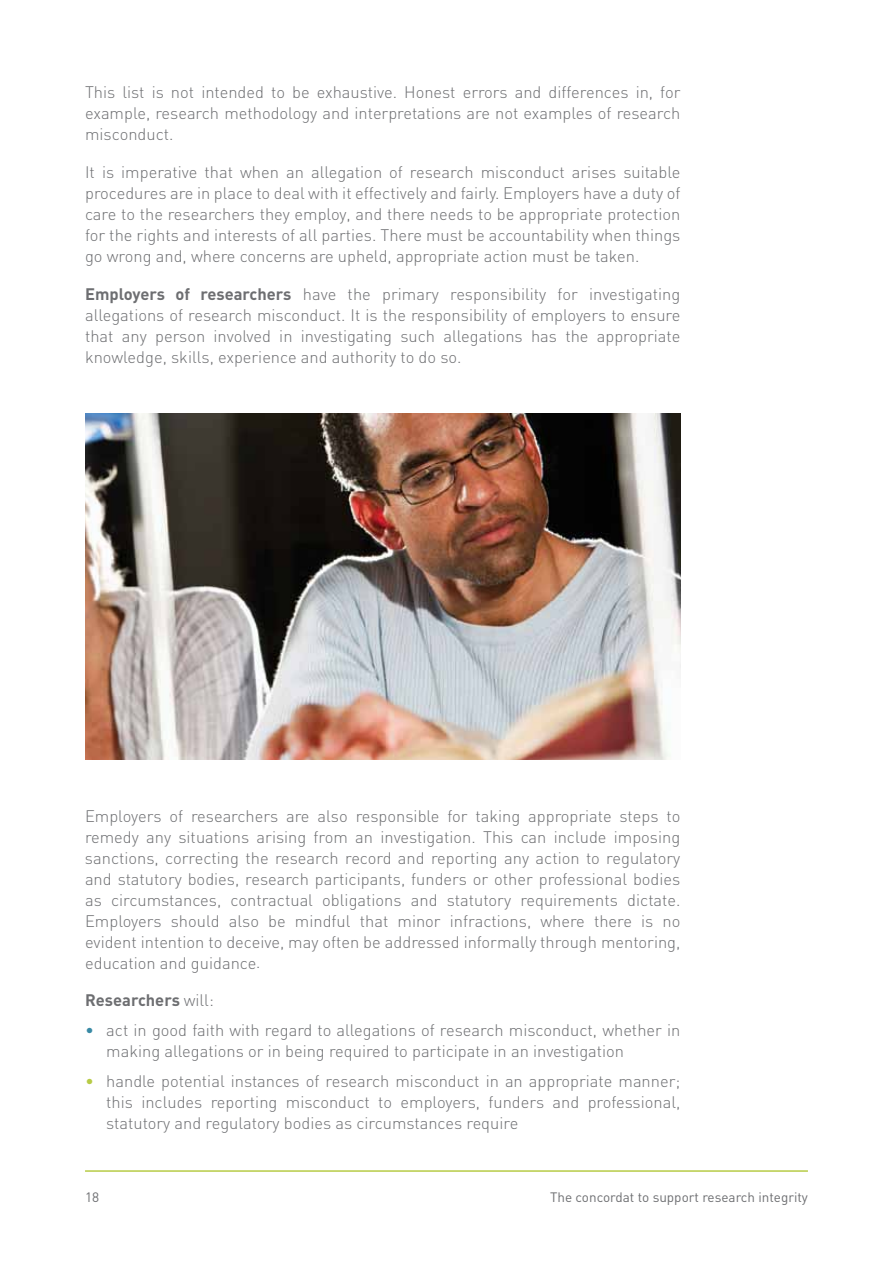
<style>
.page{position:relative;width:893px;height:1263px;background:#fff}
.page>*{position:absolute;margin:0;border:0;box-sizing:border-box;transform-origin:0 0}
.t1{font:300 16.5px/21px "DIN";color:#6d6e71;text-align:justify}
.t2{font:700 16.5px "DIN";color:#6d6e71}
.t3{font:13.5px "DIN";color:#6d6e71}
.s1{font-weight:700}
.s2{font-weight:300}
.s3{color:#398aa5}
.s4{color:#b7cb46}
</style>
<div class="page">
<hr style="left:85px;top:1170px;width:723px;height:2px;background:#b7cb46">
<img style="left:85px;top:413px;width:595px;height:346px">
<p class="t1" style="left:85px;top:82px;width:597px">This list is not intended to be exhaustive. Honest errors and differences in, for example, research methodology and interpretations are not examples of research misconduct.</p>
<p class="t1" style="left:85px;top:162px;width:597px">It is imperative that when an allegation of research misconduct arises suitable procedures are in place to deal with it effectively and fairly. Employers have a duty of care to the researchers they employ, and there needs to be appropriate protection for the rights and interests of all parties. There must be accountability when things go wrong and, where concerns are upheld, appropriate action must be taken.</p>
<p class="t1" style="left:85px;top:284px;width:597px"><span class="s1">Employers of researchers</span> have the primary responsibility for investigating allegations of research misconduct. It is the responsibility of employers to ensure that any person involved in investigating such allegations has the appropriate knowledge, skills, experience and authority to do so.</p>
<p class="t1" style="left:85px;top:805px;width:597px">Employers of researchers are also responsible for taking appropriate steps to remedy any situations arising from an investigation. This can include imposing sanctions, correcting the research record and reporting any action to regulatory and statutory bodies, research participants, funders or other professional bodies as circumstances, contractual obligations and statutory requirements dictate.<br>Employers should also be mindful that minor infractions, where there is no evident intention to deceive, may often be addressed informally through mentoring, education and guidance.</p>
<p class="t2" style="left:85px;top:990px;width:130px">Researchers <span class="s2">will:</span></p>
<p class="t1" style="left:106px;top:1019px;width:576px;text-indent:-21px"><span class="s3">•</span> act in good faith with regard to allegations of research misconduct, whether in making allegations or in being required to participate in an investigation</p>
<p class="t1" style="left:106px;top:1070px;width:576px;text-indent:-21px"><span class="s4">•</span> handle potential instances of research misconduct in an appropriate manner; this includes reporting misconduct to employers, funders and professional, statutory and regulatory bodies as circumstances require</p>
<p class="t3" style="left:85px;top:1188px;width:16px">18</p>
<p class="t3" style="left:550px;top:1188px;width:259px">The concordat to support research integrity</p>
</div>
